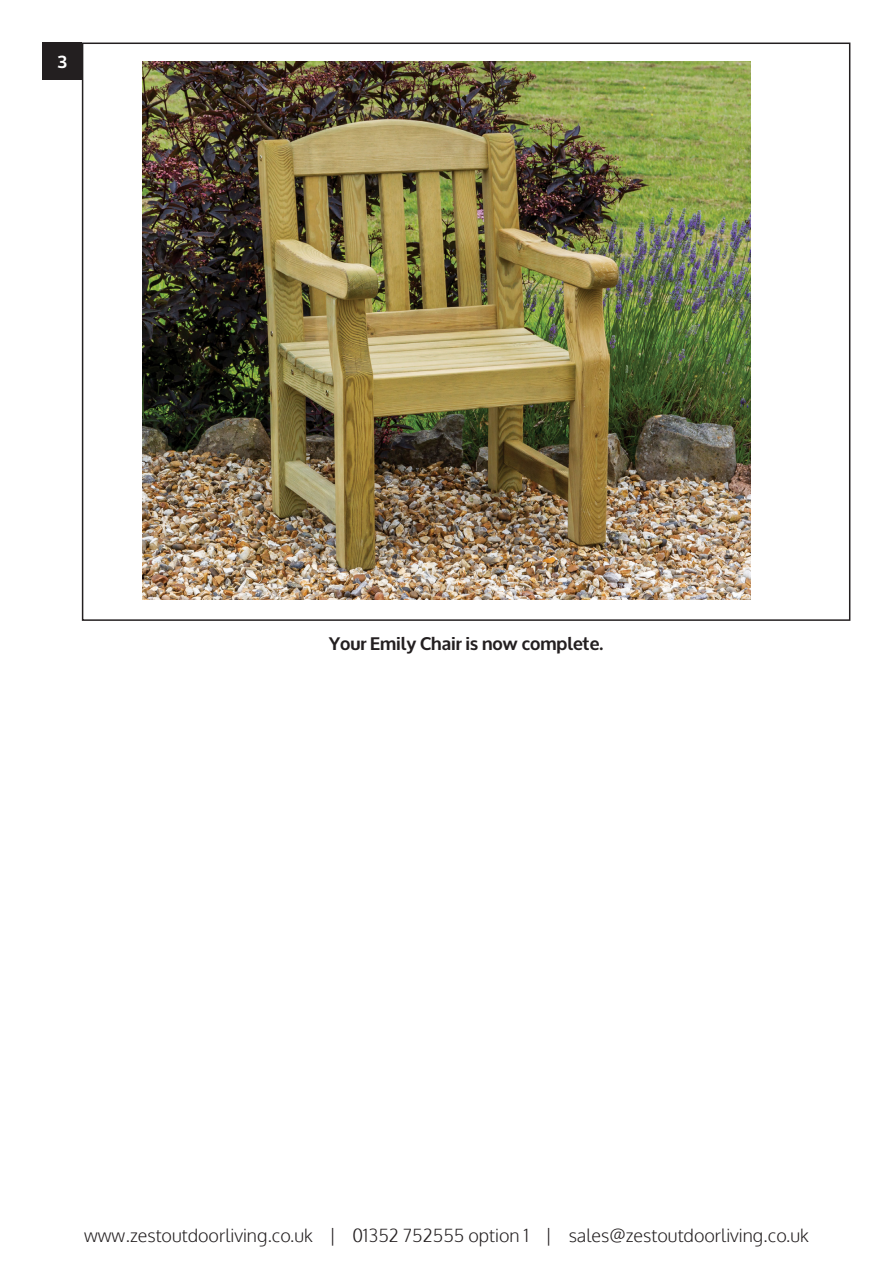
<style>
.page{position:relative;width:893px;height:1263px;background:#fff}
.page>*{position:absolute;margin:0;border:0;box-sizing:border-box;transform-origin:0 0}
.t1{font:300 18px "Oxygen";color:#231f20}
.t2{font:700 18px "Oxygen";color:#231f20}
.t3{font:700 18px "Prelo";color:#fff}
</style>
<div class="page">
<img style="left:142px;top:61px;width:608px;height:538px">
<div style="left:43px;top:43px;width:39px;height:37px;background:#231f20"></div>
<p class="t3" style="left:57px;top:51px;width:12px">3</p>
<p class="t2" style="left:329px;top:632px;width:276px">Your Emily Chair is now complete.</p>
<p class="t1" style="left:84px;top:1224px;width:726px">www.zestoutdoorliving.co.uk | 01352 752555 option 1 | sales@zestoutdoorliving.co.uk</p>
</div>
